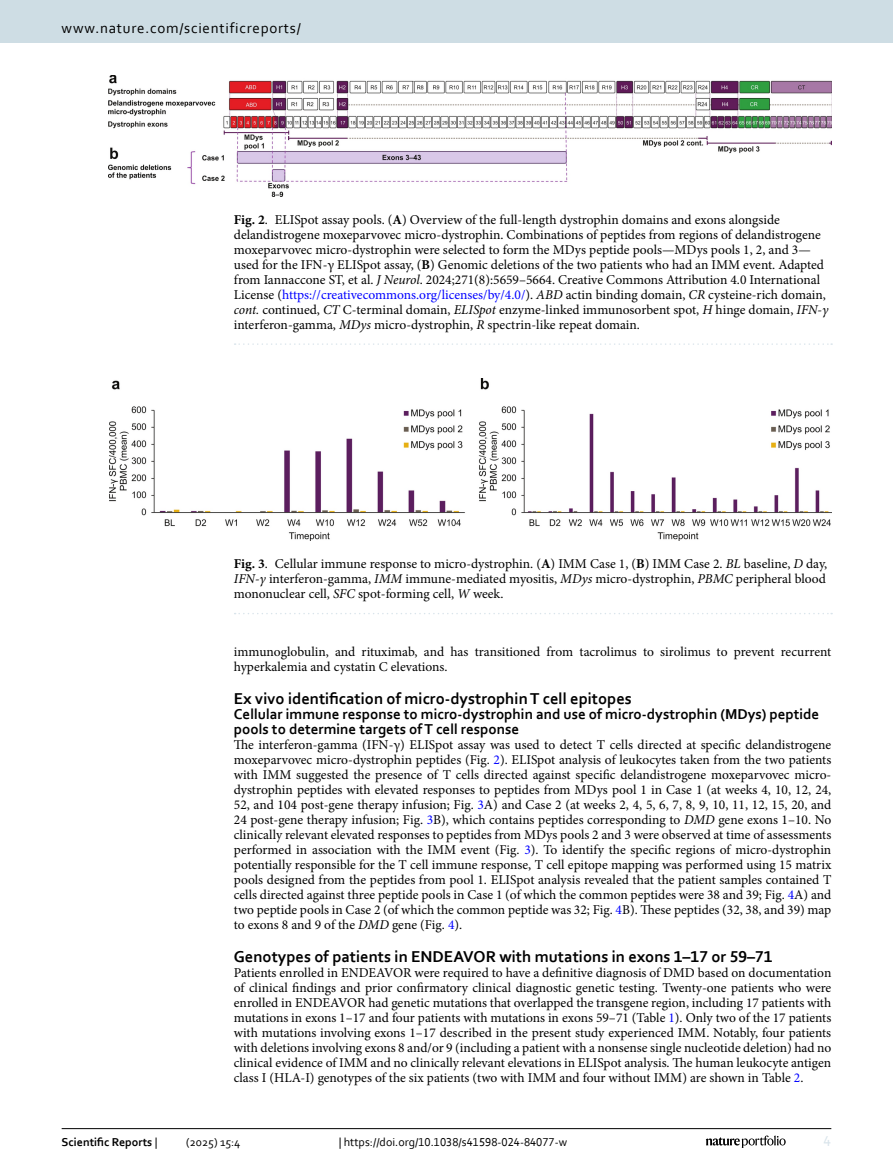
<style>
.page{position:relative;width:893px;height:1174px;background:#fff}
.page>*{position:absolute;margin:0;border:0;box-sizing:border-box;transform-origin:0 0}
.Head_1{font:700 16.5px "Corbel";color:#000}
.Head_2_After_1{font:700 15px/15px "Corbel";color:#000}
.t1{font:15px "Corbel";letter-spacing:.05em;color:#000}
.t2{font:15px "Corbel";color:#d9e4eb}
.Body_Text{font:13.5px/15px "Minion Pro";color:#000;text-align:justify}
.Figure_Caption{font:13.5px/15px "Minion Pro";color:#000;text-align:justify}
.t3{font:12px "Corbel";color:#000}
.t4{font:700 12px "Corbel";color:#000}
.s1{font-weight:700}
.s2{font-style:italic}
.s3{color:#00f}
.s4{font-weight:400}
</style>
<div class="page">
<img style="left:109px;top:378px;width:722px;height:162px">
<svg style="left:235px;top:613px;width:597px;height:1px"></svg>
<img style="left:109px;top:76px;width:722px;height:120px">
<svg style="left:235px;top:343px;width:597px;height:2px"></svg>
<hr style="left:62px;top:1128px;width:769px;height:1px;background:#000">
<svg style="left:706px;top:1135px;width:80px;height:12px"></svg>
<div style="left:0;top:0;width:893px;height:43px;background:#cedde4"></div>
<p class="t1" style="left:62px;top:18px;width:241px">www.nature.com/scientificreports/</p>
<p class="Figure_Caption" style="left:234px;top:212px;width:596px;text-align:left"><span class="s1">Fig. 2</span>. ELISpot assay pools. (<span class="s1">A</span>) Overview of the full-length dystrophin domains and exons alongside delandistrogene moxeparvovec micro-dystrophin. Combinations of peptides from regions of delandistrogene moxeparvovec micro-dystrophin were selected to form the MDys peptide pools—MDys pools 1, 2, and 3— used for the IFN-γ ELISpot assay, (<span class="s1">B</span>) Genomic deletions of the two patients who had an IMM event. Adapted from Iannaccone ST, et al. <span class="s2">J Neurol</span>. 2024;271(8):5659–5664. Creative Commons Attribution 4.0 International License (<span class="s3">https://creativecommons.org/licenses/by/4.0/</span>). <span class="s2">ABD</span> actin binding domain, <span class="s2">CR</span> cysteine-rich domain, <span class="s2">cont.</span> continued, <span class="s2">CT</span> C-terminal domain, <span class="s2">ELISpot</span> enzyme-linked immunosorbent spot, <span class="s2">H</span> hinge domain, <span class="s2">IFN-γ </span>interferon-gamma, <span class="s2">MDys</span> micro-dystrophin, <span class="s2">R</span> spectrin‑like repeat domain.</p>
<p class="Figure_Caption" style="left:234px;top:556px;width:595px"><span class="s1">Fig. 3</span>. Cellular immune response to micro-dystrophin. (<span class="s1">A</span>) IMM Case 1, (<span class="s1">B</span>) IMM Case 2. <span class="s2">BL</span> baseline, <span class="s2">D</span> day, <span class="s2">IFN-γ</span> interferon-gamma, <span class="s2">IMM</span> immune-mediated myositis, <span class="s2">MDys</span> micro-dystrophin, <span class="s2">PBMC</span> peripheral blood mononuclear cell, <span class="s2">SFC</span> spot-forming cell, <span class="s2">W</span> week.</p>
<p class="Body_Text" style="left:234px;top:644px;width:599px">immunoglobulin, and rituximab, and has transitioned from tacrolimus to sirolimus to prevent recurrent hyperkalemia and cystatin C elevations.</p>
<p class="Head_1" style="left:234px;top:688px;width:399px">Ex vivo identification of micro-dystrophin T cell epitopes</p>
<p class="Head_2_After_1" style="left:234px;top:706px;width:587px">Cellular immune response to micro-dystrophin and use of micro-dystrophin (MDys) peptide pools to determine targets of T cell response</p>
<p class="Body_Text" style="left:234px;top:737px;width:599px">The interferon-gamma (IFN-γ) ELISpot assay was used to detect T cells directed at specific delandistrogene moxeparvovec micro-dystrophin peptides (Fig. <span class="s3">2</span>). ELISpot analysis of leukocytes taken from the two patients with IMM suggested the presence of T cells directed against specific delandistrogene moxeparvovec micro&shy;dystrophin peptides with elevated responses to peptides from MDys pool 1 in Case 1 (at weeks 4, 10, 12, 24, 52, and 104 post-gene therapy infusion; Fig. <span class="s3">3</span>A) and Case 2 (at weeks 2, 4, 5, 6, 7, 8, 9, 10, 11, 12, 15, 20, and 24 post-gene therapy infusion; Fig. <span class="s3">3</span>B), which contains peptides corresponding to <span class="s2">DMD</span> gene exons 1–10. No clinically relevant elevated responses to peptides from MDys pools 2 and 3 were observed at time of assessments performed in association with the IMM event (Fig. <span class="s3">3</span>). To identify the specific regions of micro-dystrophin potentially responsible for the T cell immune response, T cell epitope mapping was performed using 15 matrix pools designed from the peptides from pool 1. ELISpot analysis revealed that the patient samples contained T cells directed against three peptide pools in Case 1 (of which the common peptides were 38 and 39; Fig. <span class="s3">4</span>A) and two peptide pools in Case 2 (of which the common peptide was 32; Fig. <span class="s3">4</span>B). These peptides (32, 38, and 39) map to exons 8 and 9 of the <span class="s2">DMD</span> gene (Fig. <span class="s3">4</span>).</p>
<p class="Head_1" style="left:234px;top:946px;width:540px">Genotypes of patients in ENDEAVOR with mutations in exons 1–17 or 59–71</p>
<p class="Body_Text" style="left:234px;top:965px;width:599px">Patients enrolled in ENDEAVOR were required to have a definitive diagnosis of DMD based on documentation of clinical findings and prior confirmatory clinical diagnostic genetic testing. Twenty-one patients who were enrolled in ENDEAVOR had genetic mutations that overlapped the transgene region, including 17 patients with mutations in exons 1–17 and four patients with mutations in exons 59–71 (Table <span class="s3">1</span>). Only two of the 17 patients with mutations involving exons 1–17 described in the present study experienced IMM. Notably, four patients with deletions involving exons 8 and/or 9 (including a patient with a nonsense single nucleotide deletion) had no clinical evidence of IMM and no clinically relevant elevations in ELISpot analysis. The human leukocyte antigen class I (HLA-I) genotypes of the six patients (two with IMM and four without IMM) are shown in Table <span class="s3">2</span>.</p>
<p class="t4" style="left:62px;top:1134px;width:97px">Scientific Reports <span class="s4">|</span></p>
<p class="t3" style="left:186px;top:1134px;width:56px">(2025) 15:4</p>
<p class="t3" style="left:339px;top:1134px;width:230px">| https://doi.org/10.1038/s41598-024-84077-w</p>
<p class="t2" style="left:824px;top:1132px;width:9px">4</p>
</div>
